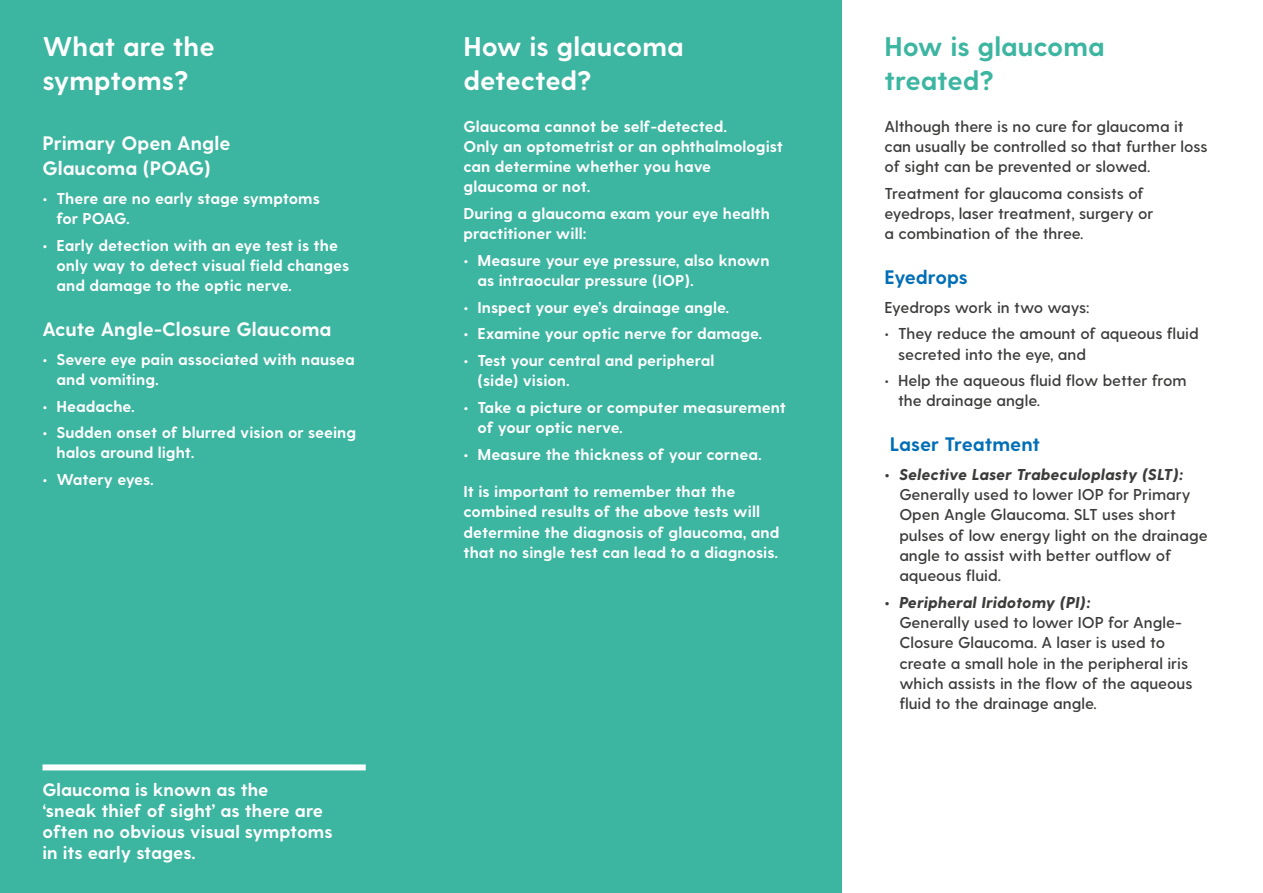
<style>
.page{position:relative;width:1263px;height:893px;background:#fff}
.page>*{position:absolute;margin:0;border:0;box-sizing:border-box;transform-origin:0 0}
.t1{font:700 27px/34.5px "Greycliff CF";color:#fff}
.t2{font:700 27px/34.5px "Greycliff CF";color:#3cb5a1}
.t3{font:700 19.5px/25.5px "Greycliff CF";color:#fff}
.t4{font:700 19.5px "Greycliff CF";letter-spacing:-.005em;color:#006eb7}
.t5{font:700 18px/21px "Greycliff CF";color:#fff}
.t6{font:700 15.75px/20.2px "Greycliff CF";color:#fff}
.t7{font:600 15.75px/20.2px "Greycliff CF";color:#3c3c3b}
.t8{font:italic 800 15.75px "Greycliff CF";letter-spacing:.01em;color:#3c3c3b}
</style>
<div class="page">
<div style="left:0;top:0;width:842px;height:893px;background:#3cb5a1"></div>
<div style="left:43px;top:764px;width:323px;height:6px;background:#fff"></div>
<h1 class="t1" style="left:43px;top:30px;width:174px">What are the symptoms?</h1>
<p class="t3" style="left:43px;top:131px;width:189px">Primary Open Angle<br>Glaucoma (POAG)</p>
<p class="t6" style="left:56px;top:189px;width:265px;text-indent:-14px">• There are no early stage symptoms for POAG.</p>
<p class="t6" style="left:56px;top:236px;width:294px;text-indent:-14px">• Early detection with an eye test is the only way to detect visual field changes and damage to the optic nerve.</p>
<p class="t3" style="left:43px;top:317px;width:290px">Acute Angle-Closure Glaucoma</p>
<p class="t6" style="left:56px;top:350px;width:300px;text-indent:-14px">• Severe eye pain associated with nausea and vomiting.</p>
<p class="t6" style="left:43px;top:397px;width:94px">• Headache.</p>
<p class="t6" style="left:56px;top:423px;width:301px;text-indent:-14px">• Sudden onset of blurred vision or seeing halos around light.</p>
<p class="t6" style="left:43px;top:470px;width:113px">• Watery eyes.</p>
<p class="t5" style="left:43px;top:780px;width:292px">Glaucoma is known as the<br>‘sneak thief of sight’ as there are often no obvious visual symptoms in its early stages.</p>
<h1 class="t1" style="left:463px;top:30px;width:222px">How is glaucoma detected?</h1>
<p class="t6" style="left:463px;top:117px;width:321px">Glaucoma cannot be self-detected.<br>Only an optometrist or an ophthalmologist can determine whether you have glaucoma or not.</p>
<p class="t6" style="left:463px;top:204px;width:308px">During a glaucoma exam your eye health practitioner will:</p>
<p class="t6" style="left:477px;top:251px;width:294px;text-indent:-14px">• Measure your eye pressure, also known as intraocular pressure (IOP).</p>
<p class="t6" style="left:463px;top:298px;width:267px">• Inspect your eye’s drainage angle.</p>
<p class="t6" style="left:463px;top:324px;width:300px">• Examine your optic nerve for damage.</p>
<p class="t6" style="left:477px;top:351px;width:238px;text-indent:-14px">• Test your central and peripheral (side) vision.</p>
<p class="t6" style="left:477px;top:398px;width:310px;text-indent:-14px">• Take a picture or computer measurement of your optic nerve.</p>
<p class="t6" style="left:463px;top:445px;width:300px">• Measure the thickness of your cornea.</p>
<p class="t6" style="left:463px;top:482px;width:317px">It is important to remember that the combined results of the above tests will determine the diagnosis of glaucoma, and that no single test can lead to a diagnosis.</p>
<h1 class="t2" style="left:884px;top:30px;width:222px">How is glaucoma treated?</h1>
<p class="t7" style="left:884px;top:117px;width:325px">Although there is no cure for glaucoma it can usually be controlled so that further loss of sight can be prevented or slowed.</p>
<p class="t7" style="left:884px;top:184px;width:271px">Treatment for glaucoma consists of eyedrops, laser treatment, surgery or a combination of the three.</p>
<p class="t4" style="left:884px;top:265px;width:85px">Eyedrops</p>
<p class="t7" style="left:884px;top:298px;width:207px">Eyedrops work in two ways:</p>
<p class="t7" style="left:898px;top:324px;width:302px;text-indent:-14px">• They reduce the amount of aqueous fluid secreted into the eye, and</p>
<p class="t7" style="left:898px;top:371px;width:290px;text-indent:-14px">• Help the aqueous fluid flow better from the drainage angle.</p>
<p class="t4" style="left:890px;top:433px;width:152px">Laser Treatment</p>
<p class="t8" style="left:884px;top:465px;width:300px">• Selective Laser Trabeculoplasty (SLT):</p>
<p class="t7" style="left:899px;top:485px;width:310px">Generally used to lower IOP for Primary Open Angle Glaucoma. SLT uses short pulses of low energy light on the drainage angle to assist with better outflow of aqueous fluid.</p>
<p class="t8" style="left:884px;top:593px;width:207px">• Peripheral Iridotomy (PI):</p>
<p class="t7" style="left:899px;top:613px;width:295px">Generally used to lower IOP for Angle-Closure Glaucoma. A laser is used to create a small hole in the peripheral iris which assists in the flow of the aqueous fluid to the drainage angle.</p>
</div>
